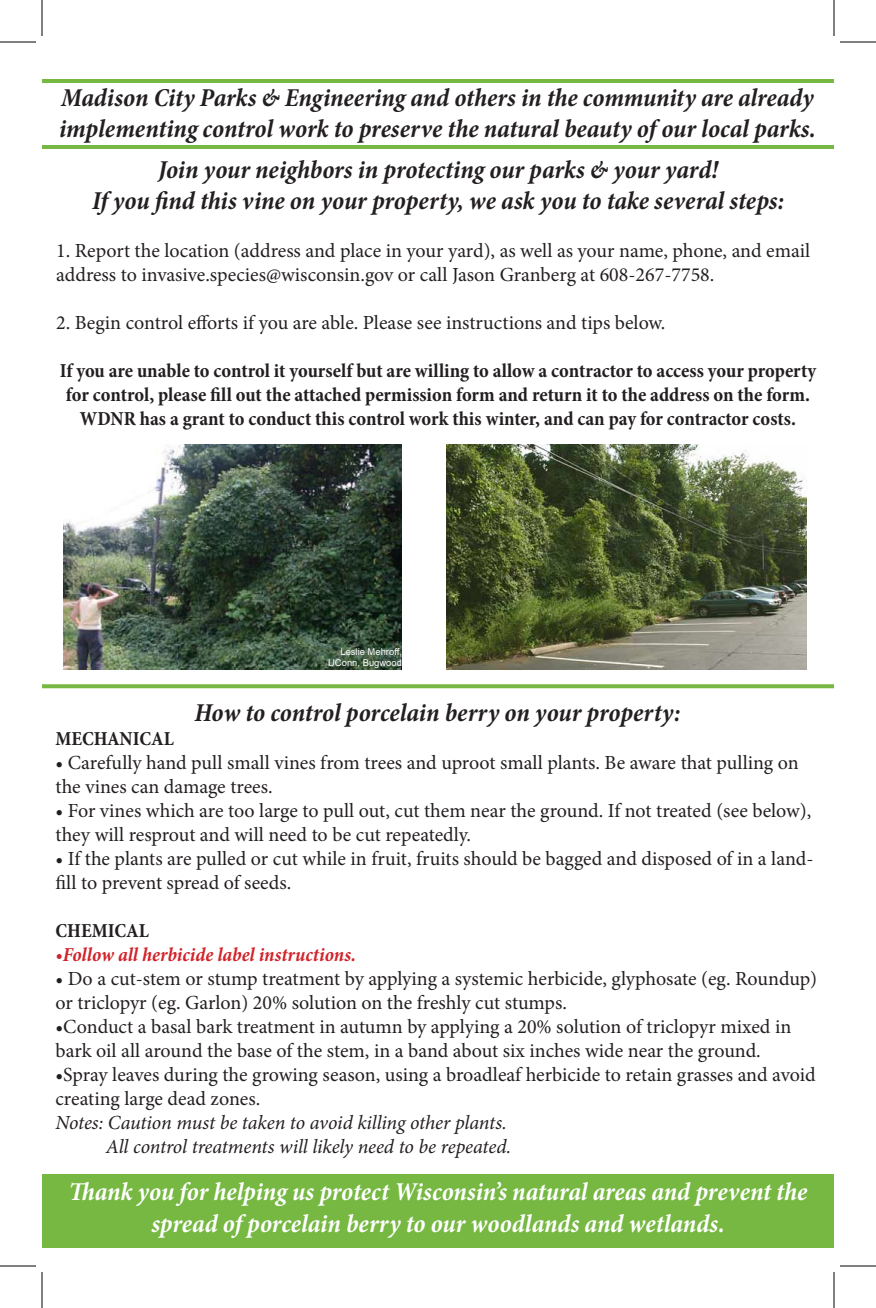
<style>
.page{position:relative;width:876px;height:1308px;background:#fff}
.page>*{position:absolute;margin:0;border:0;box-sizing:border-box;transform-origin:0 0}
.t1{font:italic 700 condensed 26px "Minion Pro";letter-spacing:-.005em;color:#231f20}
.t2{font:italic 700 condensed 26px/31.2px "Minion Pro";letter-spacing:-.005em;color:#fff;text-align:center}
.t3{font:20px/24px "Minion Pro";color:#231f20}
.t4{font:700 condensed 20px/24px "Minion Pro";color:#231f20;text-align:center}
.t5{font:italic 20px "Minion Pro";letter-spacing:-.01em;color:#231f20}
.t6{font:italic 700 condensed 20px "Minion Pro";color:#d1232a}
.t7{font:9.4px "Arial";color:#fff}
</style>
<div class="page">
<hr style="left:42px;top:145px;width:792px;height:4px;background:#76b842">
<hr style="left:42px;top:79px;width:792px;height:4px;background:#76b842">
<img style="left:64px;top:444px;width:338px;height:226px">
<div style="left:42px;top:1174px;width:792px;height:74px;background:#76b842"></div>
<img style="left:446px;top:444px;width:360px;height:226px">
<svg style="left:42px;top:684px;width:792px;height:4px;background:#7ebc4e"></svg>
<hr style="left:0;top:42px;width:36px;height:1px;background:#000">
<hr style="left:840px;top:42px;width:36px;height:1px;background:#000">
<hr style="left:0;top:1266px;width:36px;height:1px;background:#000">
<hr style="left:840px;top:1266px;width:36px;height:1px;background:#000">
<hr style="left:42px;top:0;width:1px;height:36px;background:#000">
<hr style="left:42px;top:1272px;width:1px;height:36px;background:#000">
<hr style="left:834px;top:0;width:1px;height:36px;background:#000">
<hr style="left:834px;top:1272px;width:1px;height:36px;background:#000">
<p class="t1" style="left:61px;top:80px;width:754px">Madison City Parks &amp; Engineering and others in the community are already</p>
<p class="t1" style="left:59px;top:111px;width:758px">implementing control work to preserve the natural beauty of our local parks.</p>
<p class="t1" style="left:158px;top:151px;width:561px">Join your neighbors in protecting our parks &amp; your yard!</p>
<p class="t1" style="left:92px;top:183px;width:693px">If you find this vine on your property, we ask you to take several steps:</p>
<p class="t3" style="left:56px;top:239px;width:756px">1. Report the location (address and place in your yard), as well as your name, phone, and email address to invasive.species@wisconsin.gov or call Jason Granberg at 608-267-7758.</p>
<p class="t3" style="left:56px;top:311px;width:611px">2. Begin control efforts if you are able. Please see instructions and tips below.</p>
<p class="t4" style="left:60px;top:358px;width:758px">If you are unable to control it yourself but are willing to allow a contractor to access your property for control, please fill out the attached permission form and return it to the address on the form.<br>WDNR has a grant to conduct this control work this winter, and can pay for contractor costs.</p>
<p class="t7" style="left:340px;top:645px;width:63px">Leslie Mehroff,</p>
<p class="t7" style="left:328px;top:656px;width:75px">UConn, Bugwood</p>
<p class="t1" style="left:194px;top:695px;width:488px">How to control porcelain berry on your property:</p>
<p class="t4" style="left:56px;top:726px;width:120px">MECHANICAL</p>
<p class="t3" style="left:56px;top:751px;width:745px">• Carefully hand pull small vines from trees and uproot small plants. Be aware that pulling on the vines can damage trees.</p>
<p class="t3" style="left:56px;top:799px;width:757px">• For vines which are too large to pull out, cut them near the ground. If not treated (see below), they will resprout and will need to be cut repeatedly.</p>
<p class="t3" style="left:56px;top:847px;width:760px">• If the plants are pulled or cut while in fruit, fruits should be bagged and disposed of in a land&shy;fill to prevent spread of seeds.</p>
<p class="t4" style="left:56px;top:918px;width:95px">CHEMICAL</p>
<p class="t6" style="left:56px;top:941px;width:302px">•Follow all herbicide label instructions.</p>
<p class="t3" style="left:56px;top:967px;width:763px">• Do a cut-stem or stump treatment by applying a systemic herbicide, glyphosate (eg. Roundup) or triclopyr (eg. Garlon) 20% solution on the freshly cut stumps.</p>
<p class="t3" style="left:56px;top:1015px;width:737px">•Conduct a basal bark treatment in autumn by applying a 20% solution of triclopyr mixed in bark oil all around the base of the stem, in a band about six inches wide near the ground.</p>
<p class="t3" style="left:56px;top:1063px;width:762px">•Spray leaves during the growing season, using a broadleaf herbicide to retain grasses and avoid creating large dead zones.</p>
<p class="t5" style="left:56px;top:1109px;width:453px">Notes: Caution must be taken to avoid killing other plants.</p>
<p class="t5" style="left:106px;top:1133px;width:407px">All control treatments will likely need to be repeated.</p>
<p class="t2" style="left:69px;top:1176px;width:740px">Thank you for helping us protect Wisconsin’s natural areas and prevent the spread of porcelain berry to our woodlands and wetlands.</p>
</div>
